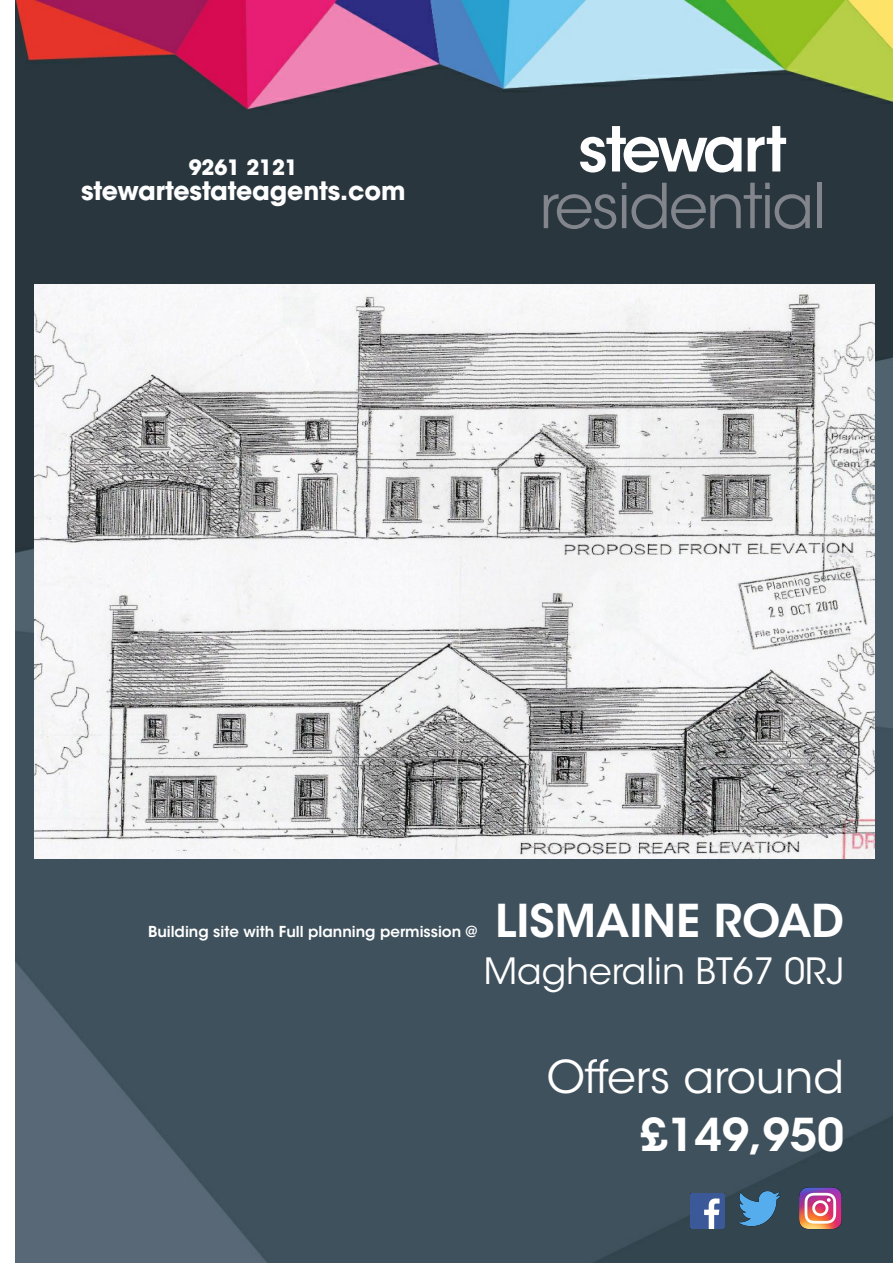
<style>
.page{position:relative;width:893px;height:1263px;background:#fff}
.page>*{position:absolute;margin:0;border:0;box-sizing:border-box;transform-origin:0 0}
.t1{font:61.35px "ITC Avant Garde Std";letter-spacing:-.03em;color:#82858c}
.t2{font:600 61.35px "ITC Avant Garde Std";letter-spacing:-.045em;color:#fefefe}
.t3{font:600 45px "ITC Avant Garde Std";color:#fff}
.t4{font:45px "ITC Avant Garde Std";color:#fff}
.t5{font:36px "ITC Avant Garde Std";color:#fff}
.t6{font:700 25.2px "ITC Avant Garde Std";letter-spacing:-.005em;color:#fefefe}
.t7{font:700 21px "ITC Avant Garde Std";letter-spacing:-.005em;color:#fefefe}
.t8{font:600 15px "ITC Avant Garde Std";color:#fff}
</style>
<div class="page">
<img style="left:16px;top:0;width:877px;height:1263px">
<img style="left:798px;top:1185px;width:46px;height:47px">
<img style="left:728px;top:1177px;width:62px;height:63px">
<img style="left:690px;top:1193px;width:35px;height:35px">
<img style="left:34px;top:284px;width:840px;height:575px">
<h3 class="t7" style="left:189px;top:159px;width:111px">9261 2121</h3>
<h3 class="t6" style="left:81px;top:182px;width:326px">stewartestateagents.com</h3>
<h1 class="t2" style="left:578px;top:126px;width:210px">stewart</h1>
<h1 class="t1" style="left:539px;top:183px;width:288px">residential</h1>
<p class="t8" style="left:148px;top:926px;width:331px">Building site with Full planning permission @</p>
<h2 class="t3" style="left:495px;top:904px;width:350px">LISMAINE ROAD</h2>
<h3 class="t5" style="left:484px;top:957px;width:362px">Magheralin BT67 0RJ</h3>
<h2 class="t4" style="left:547px;top:1060px;width:299px">Offers around</h2>
<h2 class="t3" style="left:641px;top:1117px;width:205px">£149,950</h2>
</div>
